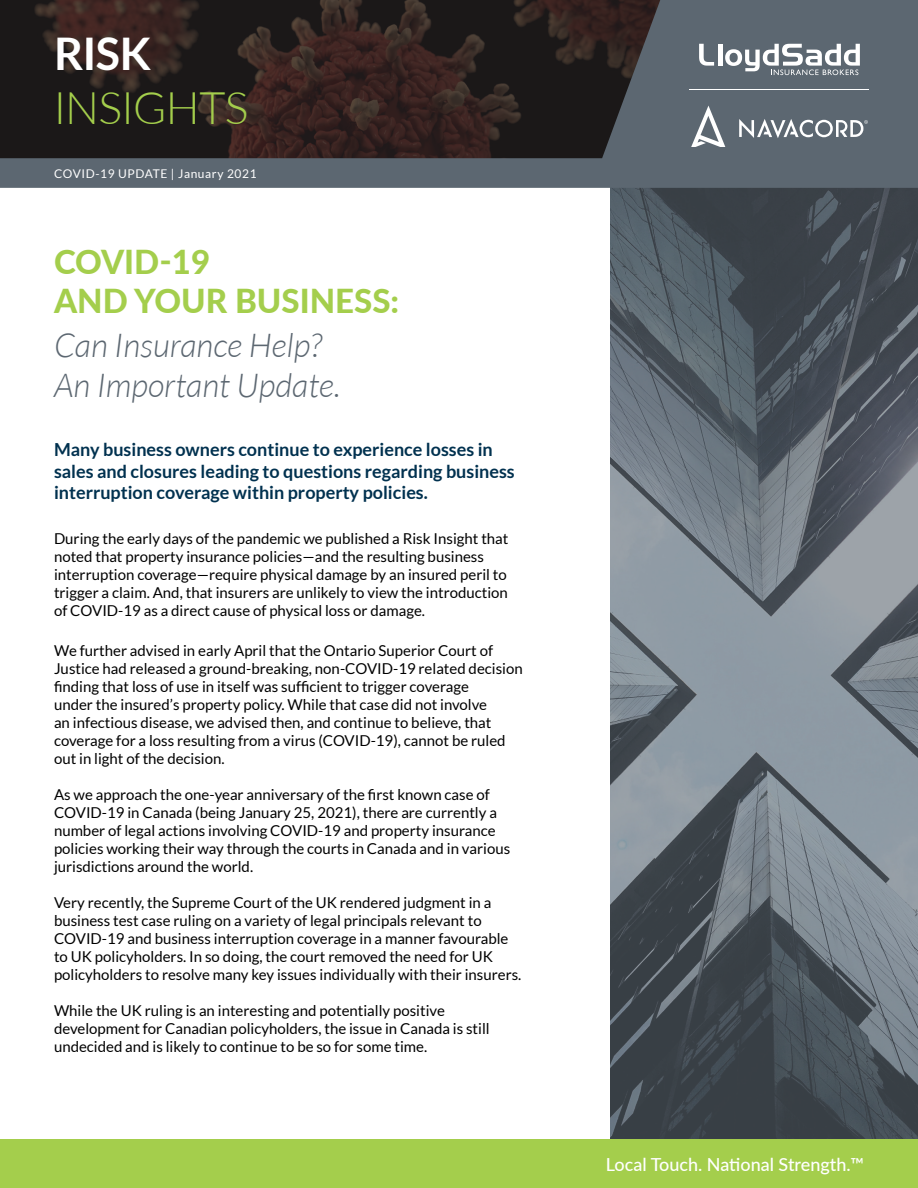
<style>
.page{position:relative;width:918px;height:1188px;background:#fff}
.page>*{position:absolute;margin:0;border:0;box-sizing:border-box;transform-origin:0 0}
.t1{font:300 45px "Lato";letter-spacing:-.015em;color:#a4ce4c}
.t2{font:700 45px "Lato";color:#fff}
.t3{font:italic 300 33px/39.6px "Lato";color:#5c6771}
.t4{font:800 33px/39.6px "Lato";color:#a4ce4c}
.t5{font:700 18px/21.6px "Lato";color:#00314f}
.t6{font:500 18px "Lato";color:#fff}
.t7{font:15px/18px "Lato";color:#000}
.t8{font:12px "Lato";letter-spacing:.05em;color:#fff}
</style>
<div class="page">
<svg style="left:611px;top:188px;width:307px;height:951px;background:#646d75"></svg>
<hr style="left:917px;top:1026px;width:1px;height:113px;background:#5c6771">
<div style="left:0;top:1139px;width:918px;height:49px;background:#a4ce4c"></div>
<svg style="left:0;top:0;width:918px;height:188px;background:#3d3b3e"></svg>
<svg style="left:691px;top:106px;width:34px;height:41px"></svg>
<svg style="left:739px;top:119px;width:129px;height:19px"></svg>
<svg style="left:699px;top:44px;width:15px;height:22px"></svg>
<hr style="left:718px;top:44px;width:4px;height:22px;background:#fff">
<svg style="left:725px;top:44px;width:135px;height:31px"></svg>
<hr style="left:690px;top:89px;width:179px;height:1px;background:#fff">
<h1 class="t2" style="left:54px;top:28px;width:99px">RISK</h1>
<h1 class="t1" style="left:54px;top:76px;width:196px">INSIGHTS</h1>
<p class="t8" style="left:54px;top:167px;width:204px">COVID-19 UPDATE | January 2021</p>
<h2 class="t4" style="left:54px;top:241px;width:347px">COVID-19<br>AND YOUR BUSINESS:</h2>
<h2 class="t3" style="left:54px;top:327px;width:288px">Can Insurance Help?<br>An Important Update.</h2>
<p class="t5" style="left:54px;top:438px;width:462px">Many business owners continue to experience losses in sales and closures leading to questions regarding business interruption coverage within property policies.</p>
<p class="t7" style="left:54px;top:529px;width:456px">During the early days of the pandemic we published a Risk Insight that noted that property insurance policies—and the resulting business interruption coverage—require physical damage by an insured peril to trigger a claim. And, that insurers are unlikely to view the introduction of COVID-19 as a direct cause of physical loss or damage.</p>
<p class="t7" style="left:54px;top:642px;width:470px">We further advised in early April that the Ontario Superior Court of Justice had released a ground-breaking, non-COVID-19 related decision finding that loss of use in itself was sufficient to trigger coverage<br>under the insured’s property policy. While that case did not involve<br>an infectious disease, we advised then, and continue to believe, that coverage for a loss resulting from a virus (COVID-19), cannot be ruled out in light of the decision.</p>
<p class="t7" style="left:54px;top:786px;width:458px">As we approach the one-year anniversary of the first known case of COVID-19 in Canada (being January 25, 2021), there are currently a number of legal actions involving COVID-19 and property insurance policies working their way through the courts in Canada and in various jurisdictions around the world.</p>
<p class="t7" style="left:54px;top:894px;width:469px">Very recently, the Supreme Court of the UK rendered judgment in a business test case ruling on a variety of legal principals relevant to COVID-19 and business interruption coverage in a manner favourable to UK policyholders. In so doing, the court removed the need for UK policyholders to resolve many key issues individually with their insurers.</p>
<p class="t7" style="left:54px;top:1002px;width:437px">While the UK ruling is an interesting and potentially positive development for Canadian policyholders, the issue in Canada is still undecided and is likely to continue to be so for some time.</p>
<p class="t6" style="left:606px;top:1151px;width:260px">Local Touch. National Strength.™</p>
</div>
